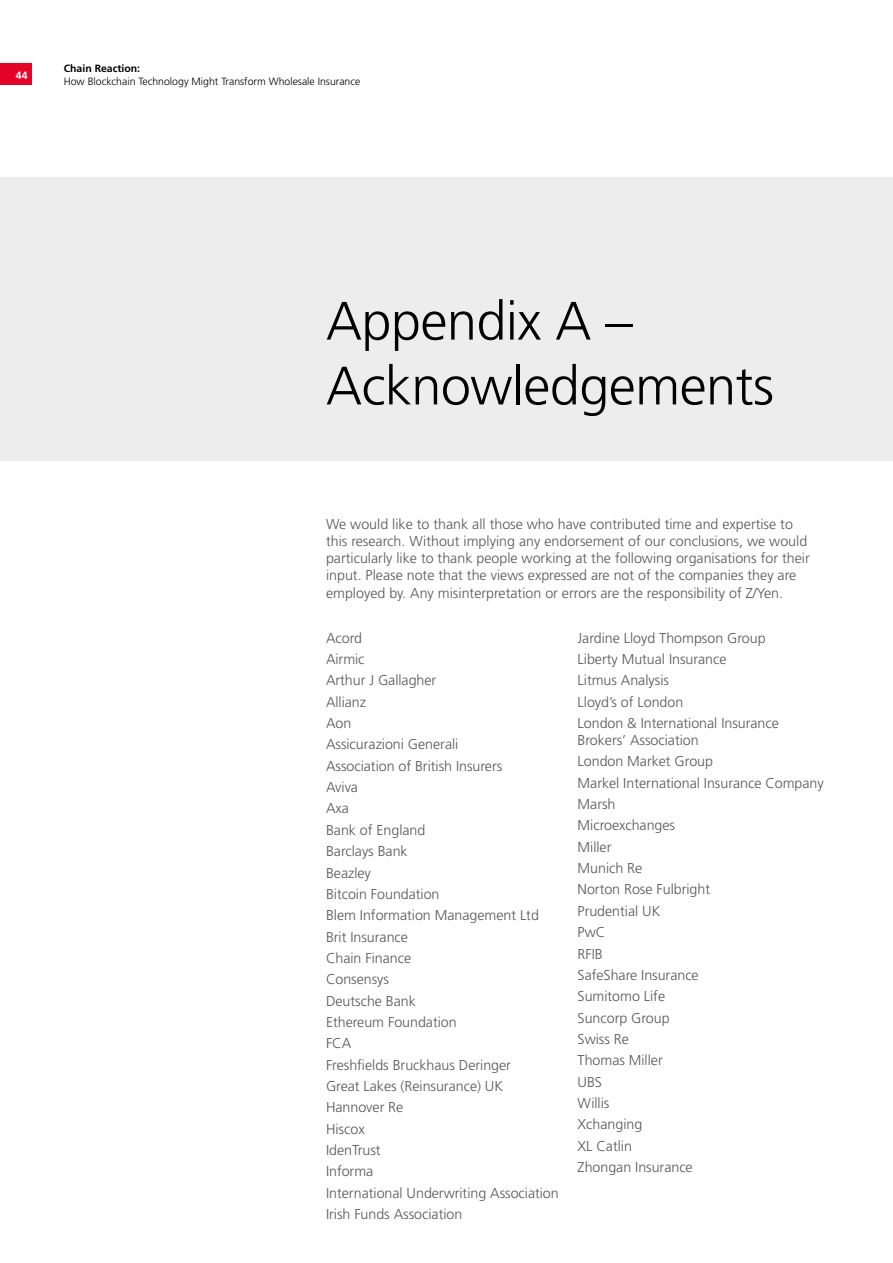
<style>
.page{position:relative;width:893px;height:1263px;background:#fff}
.page>*{position:absolute;margin:0;border:0;box-sizing:border-box;transform-origin:0 0}
.t1{font:300 54px/64.8px "Frutiger";letter-spacing:-.01em;color:#000}
.t2{font:300 14.25px/21.3px "Frutiger";color:#575756}
.t3{font:300 10.5px "Frutiger";color:#000}
.t4{font:700 10.5px "Frutiger";color:#000}
.t5{font:700 10.5px "Frutiger";color:#fff}
</style>
<div class="page">
<div style="left:0;top:64px;width:32px;height:21px;background:#e40428"></div>
<div style="left:0;top:177px;width:893px;height:284px;background:#ededed"></div>
<p class="t5" style="left:16px;top:69px;width:13px">44</p>
<p class="t4" style="left:64px;top:62px;width:78px">Chain Reaction:</p>
<p class="t3" style="left:64px;top:75px;width:298px">How Blockchain Technology Might Transform Wholesale Insurance</p>
<h1 class="t1" style="left:326px;top:288px;width:449px">Appendix A –<br>Acknowledgements</h1>
<p class="t2" style="left:326px;top:516px;width:485px;line-height:17.1px">We would like to thank all those who have contributed time and expertise to this research. Without implying any endorsement of our conclusions, we would particularly like to thank people working at the following organisations for their input. Please note that the views expressed are not of the companies they are employed by. Any misinterpretation or errors are the responsibility of Z/Yen.</p>
<p class="t2" style="left:326px;top:627px;width:234px">Acord<br>Airmic<br>Arthur J Gallagher<br>Allianz<br>Aon<br>Assicurazioni Generali<br>Association of British Insurers<br>Aviva<br>Axa<br>Bank of England<br>Barclays Bank<br>Beazley<br>Bitcoin Foundation<br>Blem Information Management Ltd<br>Brit Insurance<br>Chain Finance<br>Consensys<br>Deutsche Bank<br>Ethereum Foundation<br>FCA<br>Freshfields Bruckhaus Deringer<br>Great Lakes (Reinsurance) UK<br>Hannover Re<br>Hiscox<br>IdenTrust<br>Informa<br>International Underwriting Association<br>Irish Funds Association</p>
<p class="t2" style="left:578px;top:627px;width:203px">Jardine Lloyd Thompson Group<br>Liberty Mutual Insurance<br>Litmus Analysis<br>Lloyd’s of London<br>London &amp; International Insurance</p>
<p class="t2" style="left:578px;top:729px;width:248px">Brokers’ Association<br>London Market Group<br>Markel International Insurance Company<br>Marsh<br>Microexchanges<br>Miller<br>Munich Re<br>Norton Rose Fulbright<br>Prudential UK<br>PwC<br>RFIB<br>SafeShare Insurance<br>Sumitomo Life<br>Suncorp Group<br>Swiss Re<br>Thomas Miller<br>UBS<br>Willis<br>Xchanging<br>XL Catlin<br>Zhongan Insurance</p>
</div>
